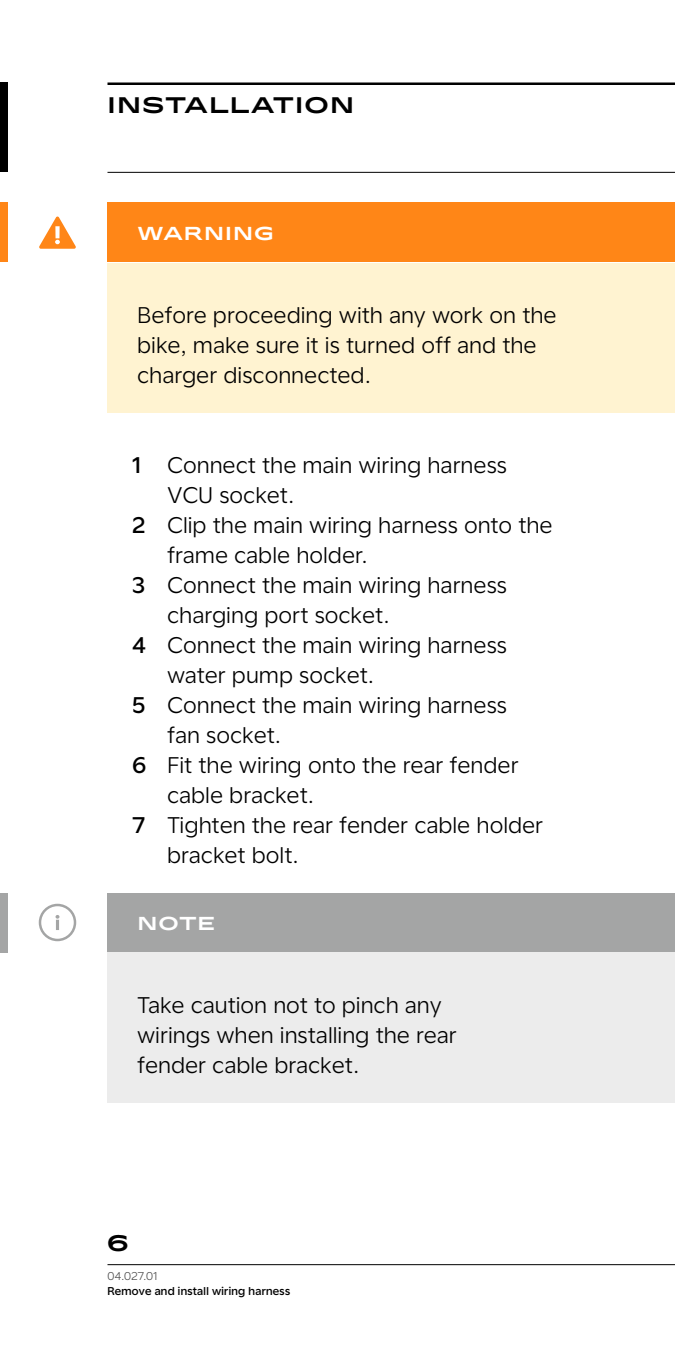
<style>
.page{position:relative;width:675px;height:1350px;background:#fff}
.page>*{position:absolute;margin:0;border:0;box-sizing:border-box;transform-origin:0 0}
.Box_copy{font:22.5px/30px "Universal Sans Display 300";letter-spacing:.03em;color:#000}
.Main_sections{font:500 22.5px "Stark Sans";letter-spacing:.06em;color:#000}
.Box_name{font:500 18.75px "Stark Sans";letter-spacing:.06em;color:#fff}
.t1{font:11.25px "Universal Sans Display 500";letter-spacing:.03em;color:#000}
.t2{font:11.25px "Universal Sans Display 300";letter-spacing:.03em;color:#4d4d4d}
.s1{font-family:"Universal Sans Display 500"}
</style>
<div class="page">
<hr style="left:108px;top:1265px;width:567px;height:1px;background:#000">
<hr style="left:108px;top:82px;width:567px;height:3px;background:#000">
<hr style="left:108px;top:172px;width:567px;height:1px;background:#000">
<div style="left:108px;top:202px;width:567px;height:60px;background:#ff8617"></div>
<div style="left:108px;top:263px;width:567px;height:149px;background:#fff3d1"></div>
<div style="left:108px;top:893px;width:567px;height:59px;background:#a4a5a5"></div>
<div style="left:108px;top:952px;width:567px;height:151px;background:#ececec"></div>
<div style="left:0;top:202px;width:8px;height:60px;background:#ff8617"></div>
<svg style="left:39px;top:216px;width:37px;height:33px"></svg>
<div style="left:0;top:82px;width:8px;height:90px;background:#000"></div>
<div style="left:0;top:893px;width:8px;height:59px;background:#a4a5a5"></div>
<svg style="left:39px;top:904px;width:37px;height:37px"></svg>
<p class="Main_sections" style="left:108px;top:89px;width:248px">INSTALLATION</p>
<p class="Box_name" style="left:138px;top:221px;width:138px">WARNING</p>
<p class="Box_copy" style="left:138px;top:300px;width:420px">Before proceeding with any work on the bike, make sure it is turned off and the charger disconnected.</p>
<p class="Box_copy" style="left:168px;top:450px;width:341px;text-indent:-35px"><span class="s1">1</span> Connect the main wiring harness<br>VCU socket.</p>
<p class="Box_copy" style="left:168px;top:510px;width:386px;text-indent:-35px"><span class="s1">2</span> Clip the main wiring harness onto the frame cable holder.</p>
<p class="Box_copy" style="left:168px;top:570px;width:341px;text-indent:-35px"><span class="s1">3</span> Connect the main wiring harness charging port socket.</p>
<p class="Box_copy" style="left:168px;top:630px;width:341px;text-indent:-35px"><span class="s1">4</span> Connect the main wiring harness water pump socket.</p>
<p class="Box_copy" style="left:168px;top:690px;width:341px;text-indent:-35px"><span class="s1">5</span> Connect the main wiring harness fan socket.</p>
<p class="Box_copy" style="left:168px;top:750px;width:352px;text-indent:-35px"><span class="s1">6</span> Fit the wiring onto the rear fender cable bracket.</p>
<p class="Box_copy" style="left:168px;top:810px;width:377px;text-indent:-35px"><span class="s1">7</span> Tighten the rear fender cable holder bracket bolt.</p>
<p class="Box_name" style="left:138px;top:911px;width:79px">NOTE</p>
<p class="Box_copy" style="left:138px;top:990px;width:321px">Take caution not to pinch any wirings when installing the rear fender cable bracket.</p>
<p class="Main_sections" style="left:108px;top:1228px;width:22px">6</p>
<p class="t2" style="left:108px;top:1270px;width:51px">04.027.01</p>
<p class="t1" style="left:108px;top:1285px;width:184px">Remove and install wiring harness</p>
</div>
